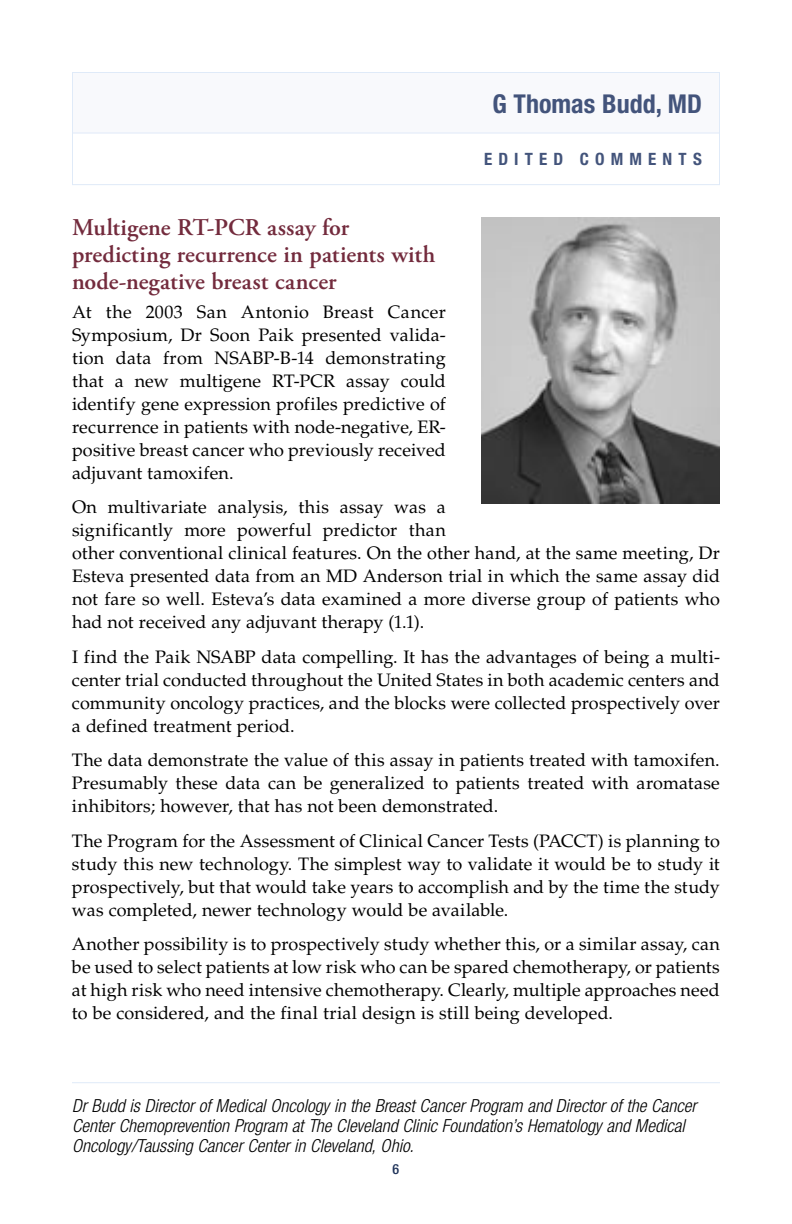
<style>
.page{position:relative;width:792px;height:1224px;background:#fff}
.page>*{position:absolute;margin:0;border:0;box-sizing:border-box;transform-origin:0 0}
.t1{font:700 condensed 26px "Helvetica Neue";color:#43547b}
.t2{font:600 24px/27px "Adobe Garamond Pro";color:#732b3d}
.t3{font:18px/23px "Palatino LT Std";letter-spacing:.005em;color:#000;text-align:justify}
.t4{font:italic 300 condensed 18px/20px "Helvetica Neue";color:#000}
.t5{font:700 condensed 17px "Helvetica Neue";letter-spacing:.365em;color:#43547b}
.t6{font:500 condensed 14px "Helvetica Neue";color:#20345a}
</style>
<div class="page">
<div style="left:72px;top:72px;width:648px;height:61px;background:#f8f9fc"></div>
<div style="left:72px;top:72px;width:648px;height:113px;border:1px solid #dfeaf8"></div>
<hr style="left:72px;top:133px;width:648px;height:1px;background:#dfeaf8">
<img style="left:482px;top:217px;width:238px;height:286px">
<hr style="left:72px;top:1082px;width:648px;height:1px;background:#dfeaf8">
<h1 class="t1" style="left:492px;top:88px;width:211px">G Thomas Budd, MD</h1>
<p class="t5" style="left:484px;top:149px;width:219px">EDITED COMMENTS</p>
<h2 class="t2" style="left:72px;top:214px;width:365px">Multigene RT-PCR assay for predicting recurrence in patients with node-negative breast cancer</h2>
<p class="t3" style="left:72px;top:300px;width:375px">At the 2003 San Antonio Breast Cancer Symposium, Dr Soon Paik presented valida&shy;tion data from NSABP-B-14 demonstrating that a new multigene RT-PCR assay could identify gene expression profiles predictive of recurrence in patients with node-negative, ER&shy;positive breast cancer who previously received adjuvant tamoxifen.</p>
<p class="t3" style="left:72px;top:496px;width:650px;text-align:left">On multivariate analysis, this assay was a<br>significantly more powerful predictor than<br>other conventional clinical features. On the other hand, at the same meeting, Dr Esteva presented data from an MD Anderson trial in which the same assay did not fare so well. Esteva’s data examined a more diverse group of patients who had not received any adjuvant therapy (1.1).</p>
<p class="t3" style="left:72px;top:645px;width:650px">I find the Paik NSABP data compelling. It has the advantages of being a multi&shy;center trial conducted throughout the United States in both academic centers and community oncology practices, and the blocks were collected prospectively over a defined treatment period.</p>
<p class="t3" style="left:72px;top:749px;width:649px">The data demonstrate the value of this assay in patients treated with tamoxifen.<br>Presumably these data can be generalized to patients treated with aromatase inhibitors; however, that has not been demonstrated.</p>
<p class="t3" style="left:72px;top:829px;width:649px">The Program for the Assessment of Clinical Cancer Tests (PACCT) is planning to study this new technology. The simplest way to validate it would be to study it prospectively, but that would take years to accomplish and by the time the study was completed, newer technology would be available.</p>
<p class="t3" style="left:72px;top:933px;width:649px">Another possibility is to prospectively study whether this, or a similar assay, can be used to select patients at low risk who can be spared chemotherapy, or patients at high risk who need intensive chemotherapy. Clearly, multiple approaches need to be considered, and the final trial design is still being developed.</p>
<p class="t4" style="left:72px;top:1095px;width:626px">Dr Budd is Director of Medical Oncology in the Breast Cancer Program and Director of the Cancer<br>Center Chemoprevention Program at The Cleveland Clinic Foundation’s Hematology and Medical<br>Oncology/Taussing Cancer Center in Cleveland, Ohio.</p>
<p class="t6" style="left:393px;top:1161px;width:8px">6</p>
</div>
